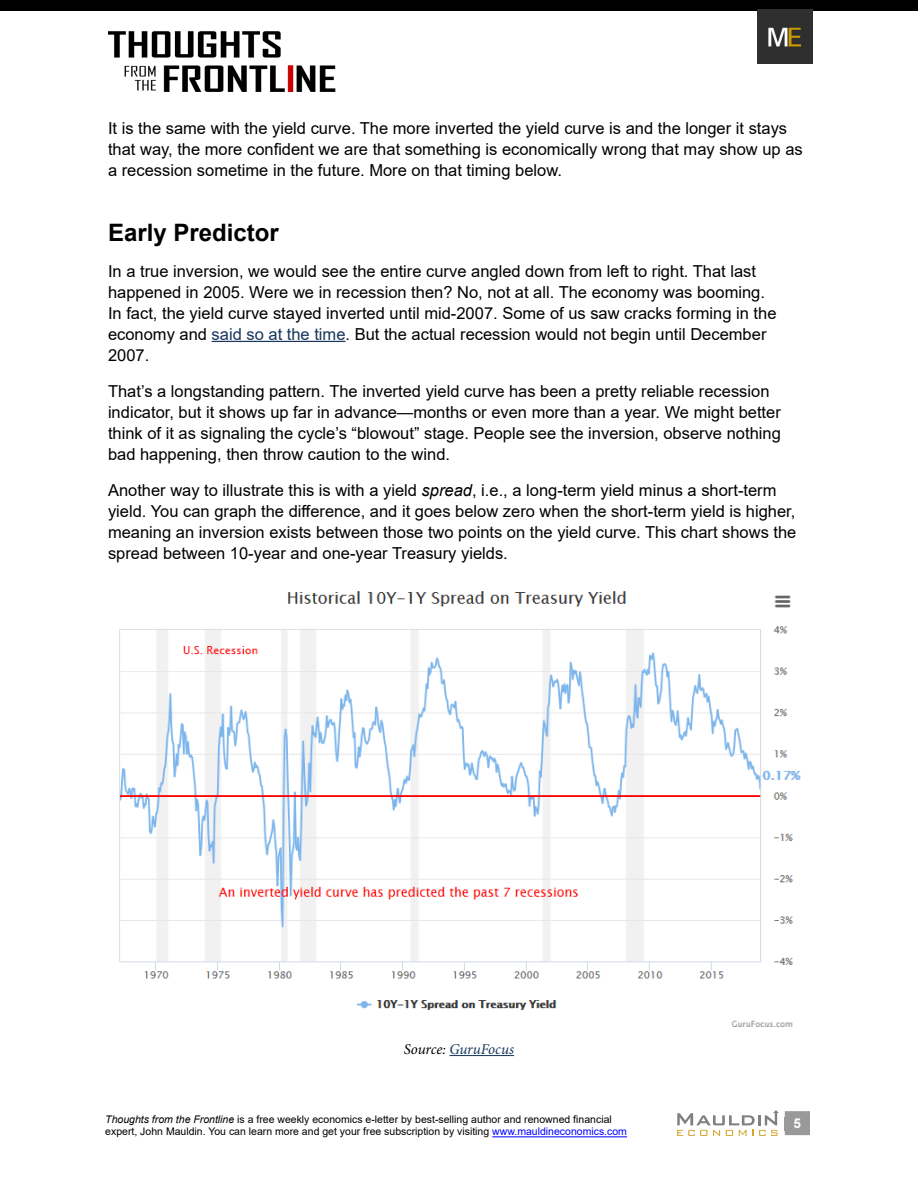
<style>
.page{position:relative;width:918px;height:1188px;background:#fff}
.page>*{position:absolute;margin:0;border:0;box-sizing:border-box;transform-origin:0 0}
.t1{font:700 24px "Arial";color:#000}
.t2{font:16.5px/21px "Arial";color:#000}
.t3{font:italic 15px "Minion Pro";letter-spacing:-.005em;color:#16365d}
.t4{font:700 13.5px "Arial";color:#fff}
.t5{font:10.5px/12.6px "Arial";color:#000}
.s1{color:#16365d}
.s2{font-style:italic}
.s3{color:#000}
.s4{color:#00f}
</style>
<div class="page">
<div style="left:785px;top:1111px;width:25px;height:24px;background:#999"></div>
<hr style="left:492px;top:1136px;width:135px;height:1px;background:#00f">
<img style="left:108px;top:31px;width:228px;height:61px">
<div style="left:0;top:0;width:918px;height:11px;background:#000"></div>
<img style="left:758px;top:9px;width:55px;height:55px">
<svg style="left:677px;top:1110px;width:102px;height:26px"></svg>
<hr style="left:212px;top:341px;width:134px;height:1px;background:#16365d">
<hr style="left:449px;top:1055px;width:65px;height:1px;background:#16365d">
<img style="left:119px;top:591px;width:682px;height:436px">
<p class="t2" style="left:108px;top:118px;width:696px">It is the same with the yield curve. The more inverted the yield curve is and the longer it stays that way, the more confident we are that something is economically wrong that may show up as a recession sometime in the future. More on that timing below.</p>
<h1 class="t1" style="left:108px;top:216px;width:172px">Early Predictor</h1>
<p class="t2" style="left:108px;top:261px;width:670px">In a true inversion, we would see the entire curve angled down from left to right. That last happened in 2005. Were we in recession then? No, not at all. The economy was booming.<br>In fact, the yield curve stayed inverted until mid-2007. Some of us saw cracks forming in the economy and <span class="s1">said so at the time</span>. But the actual recession would not begin until December 2007.</p>
<p class="t2" style="left:108px;top:381px;width:674px">That’s a longstanding pattern. The inverted yield curve has been a pretty reliable recession indicator, but it shows up far in advance—months or even more than a year. We might better think of it as signaling the cycle’s “blowout” stage. People see the inversion, observe nothing bad happening, then throw caution to the wind.</p>
<p class="t2" style="left:108px;top:480px;width:690px">Another way to illustrate this is with a yield <span class="s2">spread</span>, i.e., a long-term yield minus a short-term yield. You can graph the difference, and it goes below zero when the short-term yield is higher, meaning an inversion exists between those two points on the yield curve. This chart shows the spread between 10-year and one-year Treasury yields.</p>
<p class="t3" style="left:404px;top:1039px;width:112px"><span class="s3">Source:</span> GuruFocus</p>
<p class="t5" style="left:105px;top:1113px;width:523px"><span class="s2">Thoughts from the Frontline</span> is a free weekly economics e-letter by best-selling author and renowned financial expert, John Mauldin. You can learn more and get your free subscription by visiting <span class="s4">www.mauldineconomics.com</span></p>
<p class="t4" style="left:794px;top:1113px;width:9px">5</p>
</div>
